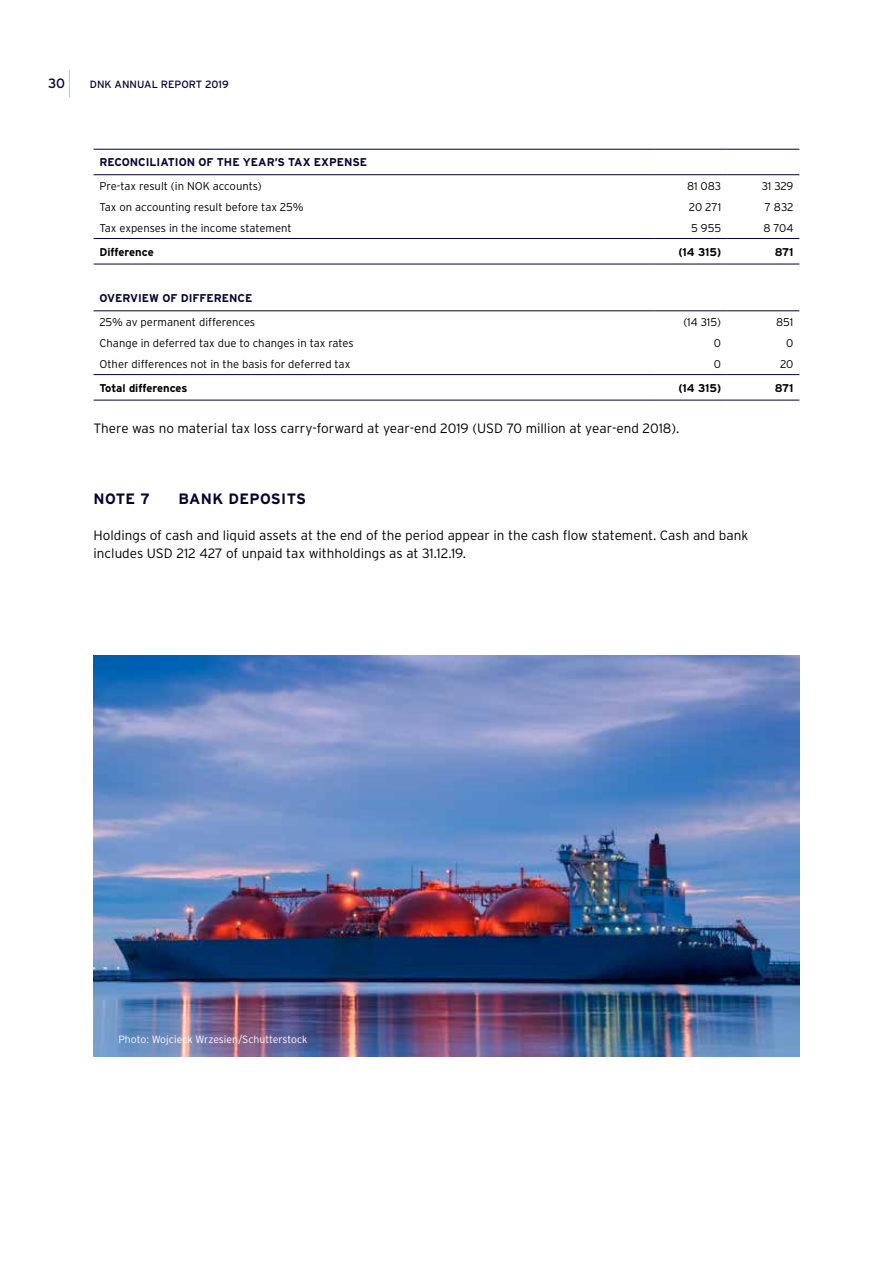
<style>
.page{position:relative;width:893px;height:1263px;background:#fff}
.page>*{position:absolute;margin:0;border:0;box-sizing:border-box;transform-origin:0 0}
.t1{font:700 15px "Interstate";letter-spacing:.025em;color:#050332}
.t2{font:300 13.5px/18px "Interstate";color:#000}
.t3{font:13.5px "Interstate";color:#050332}
.t4{font:300 11.25px "Interstate";color:#000}
.t5{font:700 11.25px "Interstate";color:#050332}
.t6{font:700 11.25px "Interstate";color:#000}
.t7{font:300 10.5px "Interstate";color:#fff}
.t8{font:10.5px "Interstate";color:#050332}
</style>
<div class="page">
<svg style="left:69px;top:70px;width:1px;height:27px"></svg>
<hr style="left:94px;top:310px;width:561px;height:1px;background:#050332">
<hr style="left:655px;top:310px;width:72px;height:1px;background:#050332">
<hr style="left:727px;top:310px;width:72px;height:1px;background:#050332">
<hr style="left:94px;top:174px;width:561px;height:1px;background:#050332">
<hr style="left:655px;top:174px;width:72px;height:1px;background:#050332">
<hr style="left:727px;top:174px;width:72px;height:1px;background:#050332">
<hr style="left:94px;top:238px;width:561px;height:1px;background:#050332">
<hr style="left:655px;top:238px;width:72px;height:1px;background:#050332">
<hr style="left:727px;top:238px;width:72px;height:1px;background:#050332">
<hr style="left:94px;top:264px;width:561px;height:1px;background:#050332">
<hr style="left:655px;top:264px;width:72px;height:1px;background:#050332">
<hr style="left:727px;top:264px;width:72px;height:1px;background:#050332">
<hr style="left:94px;top:374px;width:561px;height:1px;background:#050332">
<hr style="left:655px;top:374px;width:72px;height:1px;background:#050332">
<hr style="left:727px;top:374px;width:72px;height:1px;background:#050332">
<hr style="left:94px;top:400px;width:561px;height:1px;background:#050332">
<hr style="left:655px;top:400px;width:72px;height:1px;background:#050332">
<hr style="left:727px;top:400px;width:72px;height:1px;background:#050332">
<hr style="left:94px;top:149px;width:561px;height:1px;background:#050332">
<hr style="left:655px;top:149px;width:72px;height:1px;background:#050332">
<hr style="left:727px;top:149px;width:72px;height:1px;background:#050332">
<img style="left:94px;top:655px;width:705px;height:401px">
<p class="t3" style="left:48px;top:76px;width:19px">30</p>
<p class="t8" style="left:90px;top:78px;width:140px">DNK ANNUAL REPORT 2019</p>
<p class="t5" style="left:99px;top:156px;width:269px">RECONCILIATION OF THE YEAR’S TAX EXPENSE</p>
<p class="t4" style="left:99px;top:180px;width:164px">Pre-tax result (in NOK accounts)</p>
<p class="t4" style="left:687px;top:180px;width:36px">81 083</p>
<p class="t4" style="left:762px;top:180px;width:33px">31 329</p>
<p class="t4" style="left:99px;top:201px;width:206px">Tax on accounting result before tax 25%</p>
<p class="t4" style="left:689px;top:201px;width:34px">20 271</p>
<p class="t4" style="left:765px;top:201px;width:30px">7 832</p>
<p class="t4" style="left:99px;top:222px;width:194px">Tax expenses in the income statement</p>
<p class="t4" style="left:691px;top:222px;width:31px">5 955</p>
<p class="t4" style="left:763px;top:222px;width:32px">8 704</p>
<p class="t6" style="left:99px;top:245px;width:56px">Difference</p>
<p class="t6" style="left:678px;top:245px;width:44px">(14 315)</p>
<p class="t6" style="left:775px;top:245px;width:20px">871</p>
<p class="t5" style="left:99px;top:292px;width:154px">OVERVIEW OF DIFFERENCE</p>
<p class="t4" style="left:99px;top:316px;width:157px">25% av permanent differences</p>
<p class="t4" style="left:683px;top:316px;width:39px">(14 315)</p>
<p class="t4" style="left:776px;top:316px;width:19px">851</p>
<p class="t4" style="left:99px;top:337px;width:256px">Change in deferred tax due to changes in tax rates</p>
<p class="t4" style="left:714px;top:337px;width:9px">0</p>
<p class="t4" style="left:786px;top:337px;width:9px">0</p>
<p class="t4" style="left:99px;top:358px;width:252px">Other differences not in the basis for deferred tax</p>
<p class="t4" style="left:714px;top:358px;width:9px">0</p>
<p class="t4" style="left:780px;top:358px;width:15px">20</p>
<p class="t6" style="left:99px;top:382px;width:90px">Total differences</p>
<p class="t6" style="left:678px;top:382px;width:44px">(14 315)</p>
<p class="t6" style="left:775px;top:382px;width:20px">871</p>
<p class="t2" style="left:94px;top:419px;width:587px">There was no material tax loss carry-forward at year-end 2019 (USD 70 million at year-end 2018).</p>
<h1 class="t1" style="left:94px;top:490px;width:58px">NOTE 7</h1>
<h1 class="t1" style="left:179px;top:490px;width:129px">BANK DEPOSITS</h1>
<p class="t2" style="left:94px;top:526px;width:656px">Holdings of cash and liquid assets at the end of the period appear in the cash flow statement. Cash and bank includes USD 212 427 of unpaid tax withholdings as at 31.12.19.</p>
<p class="t7" style="left:118px;top:1033px;width:191px">Photo: Wojcieck Wrzesien/Schutterstock</p>
</div>
